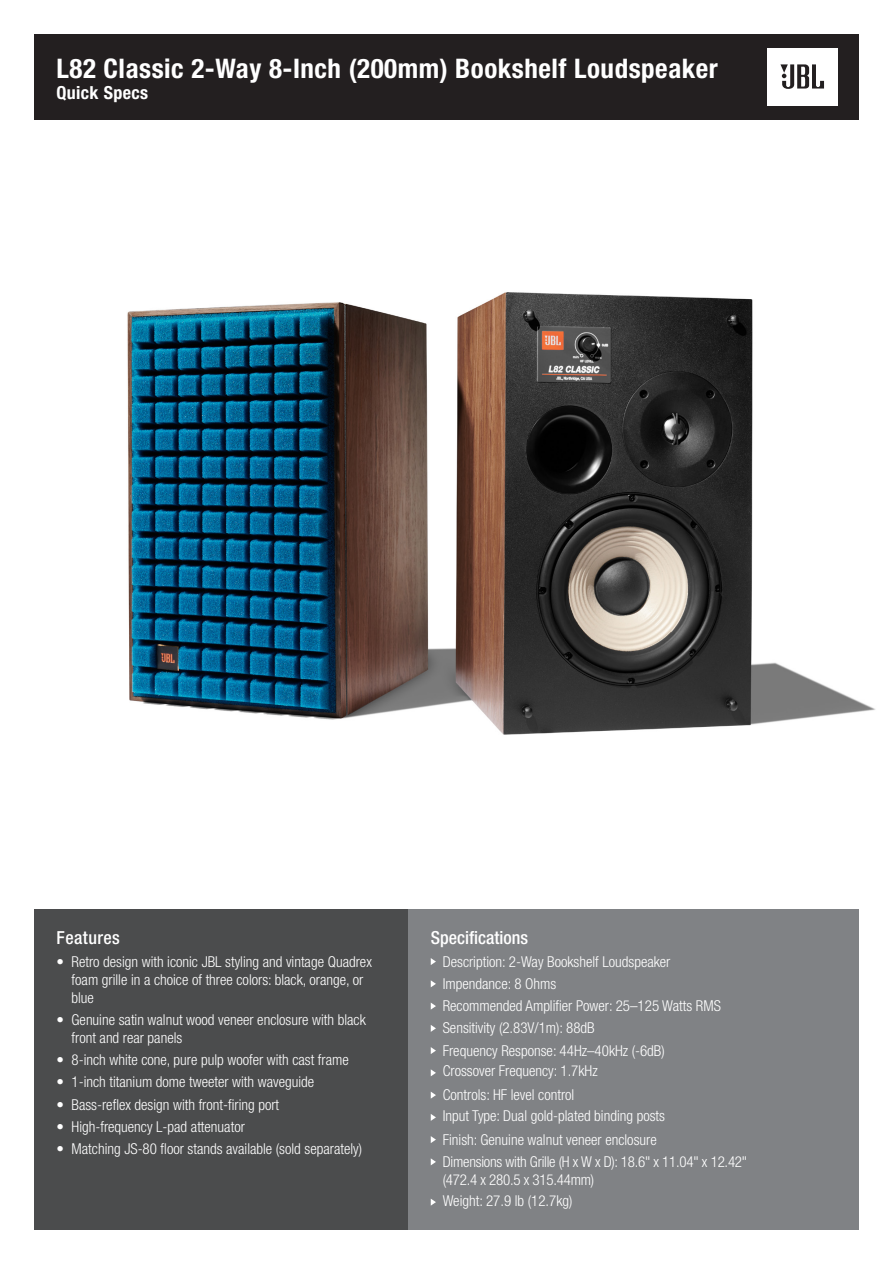
<style>
.page{position:relative;width:893px;height:1263px;background:#fff}
.page>*{position:absolute;margin:0;border:0;box-sizing:border-box;transform-origin:0 0}
.t1{font:700 condensed 27px "Helvetica Neue LT Pro";letter-spacing:.02em;color:#fff}
.t2{font:500 condensed 18px "Helvetica Neue LT Pro";color:#fff}
.t3{font:700 condensed 18px "Helvetica Neue LT Pro";letter-spacing:.02em;color:#fff}
.t4{font:500 condensed 18px "Helvetica Neue LT Pro";letter-spacing:.025em;color:#fff}
.t5{font:300 condensed 15px/18px "Helvetica Neue LT Pro";color:#fff}
</style>
<div class="page">
<div style="left:34px;top:34px;width:825px;height:85px;background:#231f20"></div>
<div style="left:767px;top:48px;width:70px;height:57px;background:#fff"></div>
<svg style="left:780px;top:64px;width:44px;height:25px"></svg>
<img style="left:127px;top:292px;width:749px;height:443px">
<div style="left:34px;top:909px;width:374px;height:321px;background:#4b4c4d"></div>
<div style="left:408px;top:909px;width:451px;height:321px;background:#808285"></div>
<svg style="left:431px;top:958px;width:5px;height:7px"></svg>
<svg style="left:431px;top:980px;width:5px;height:7px"></svg>
<svg style="left:431px;top:1003px;width:5px;height:7px"></svg>
<svg style="left:431px;top:1025px;width:5px;height:7px"></svg>
<svg style="left:431px;top:1047px;width:5px;height:7px"></svg>
<svg style="left:431px;top:1069px;width:5px;height:7px"></svg>
<svg style="left:431px;top:1092px;width:5px;height:7px"></svg>
<svg style="left:431px;top:1114px;width:5px;height:7px"></svg>
<svg style="left:431px;top:1136px;width:5px;height:7px"></svg>
<svg style="left:431px;top:1158px;width:5px;height:7px"></svg>
<svg style="left:431px;top:1199px;width:5px;height:7px"></svg>
<p class="t1" style="left:57px;top:52px;width:663px">L82 Classic 2-Way 8-Inch (200mm) Bookshelf Loudspeaker</p>
<p class="t3" style="left:57px;top:82px;width:93px">Quick Specs</p>
<p class="t4" style="left:57px;top:927px;width:65px">Features</p>
<p class="t5" style="left:72px;top:952px;width:302px;text-indent:-15px">• Retro design with iconic JBL styling and vintage Quadrex foam grille in a choice of three colors: black, orange, or blue</p>
<p class="t5" style="left:72px;top:1010px;width:296px;text-indent:-15px">• Genuine satin walnut wood veneer enclosure with black front and rear panels</p>
<p class="t5" style="left:57px;top:1051px;width:294px">• 8-inch white cone, pure pulp woofer with cast frame</p>
<p class="t5" style="left:57px;top:1073px;width:259px">• 1-inch titanium dome tweeter with waveguide</p>
<p class="t5" style="left:57px;top:1095px;width:224px">• Bass-reflex design with front-firing port</p>
<p class="t5" style="left:57px;top:1117px;width:190px">• High-frequency L-pad attenuator</p>
<p class="t5" style="left:57px;top:1140px;width:307px">• Matching JS-80 floor stands available (sold separately)</p>
<p class="t2" style="left:431px;top:927px;width:99px">Specifications</p>
<p class="t5" style="left:443px;top:952px;width:229px">Description: 2-Way Bookshelf Loudspeaker</p>
<p class="t5" style="left:443px;top:974px;width:115px">Impendance: 8 Ohms</p>
<p class="t5" style="left:443px;top:997px;width:280px">Recommended Amplifier Power: 25–125 Watts RMS</p>
<p class="t5" style="left:443px;top:1019px;width:153px">Sensitivity (2.83V/1m): 88dB</p>
<p class="t5" style="left:443px;top:1041px;width:224px">Frequency Response: 44Hz–40kHz (-6dB)</p>
<p class="t5" style="left:443px;top:1062px;width:156px">Crossover Frequency: 1.7kHz</p>
<p class="t5" style="left:443px;top:1086px;width:133px">Controls: HF level control</p>
<p class="t5" style="left:443px;top:1106px;width:224px">Input Type: Dual gold-plated binding posts</p>
<p class="t5" style="left:443px;top:1130px;width:215px">Finish: Genuine walnut veneer enclosure</p>
<p class="t5" style="left:443px;top:1152px;width:306px">Dimensions with Grille (H x W x D): 18.6" x 11.04" x 12.42" (472.4 x 280.5 x 315.44mm)</p>
<p class="t5" style="left:443px;top:1191px;width:131px">Weight: 27.9 lb (12.7kg)</p>
</div>
